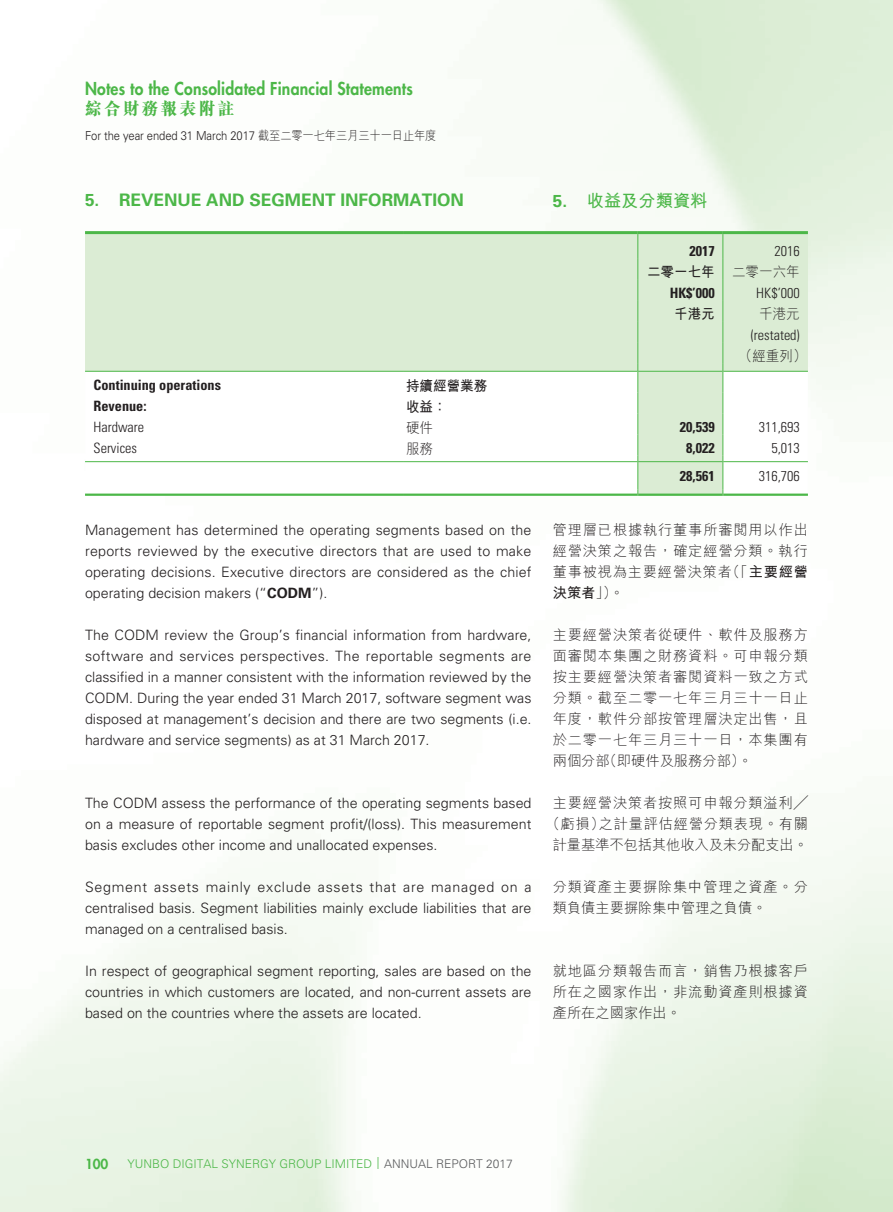
<style>
.page{position:relative;width:893px;height:1212px;background:#fff}
.page>*{position:absolute;margin:0;border:0;box-sizing:border-box;transform-origin:0 0}
.t1{font:800 17.4px/20.2px "Futura Std";letter-spacing:.015em;color:#4cb748;scale:.91 1}
.t2{font:700 17.25px "Univers LT Std";color:#4cb748}
.t3{font:17.25px "M Hei HK Bold E Ten B5 H";color:#4cb748}
.t4{font:300 14.25px/21px "Univers LT Std";color:#231f20;text-align:justify}
.t5{font:14.25px/21px "M Hei HK Light E Ten B5 H";letter-spacing:.055em;color:#231f20;text-align:justify}
.t6{font:700 condensed 14.25px "Univers LT Std";color:#231f20}
.t7{font:300 condensed 14.25px "Univers LT Std";color:#231f20}
.t8{font:14.25px "M Hei HK Bold E Ten B5 H";color:#231f20;scale:.95 1}
.t9{font:14.25px "M Hei HK Light E Ten B5 H";letter-spacing:.055em;color:#231f20;scale:.95 1}
.t10{font:800 13.5px "Futura Std";color:#4cb748}
.t11{font:300 12.3px "Univers LT Std";letter-spacing:-.01em;color:#231f20;scale:.91 1}
.t12{font:300 12px "Univers LT Std";color:#4cb748}
.s1{font-family:"M Sung HK Xbold E Ten B5 H";font-weight:400}
.s2{font-family:"M Hei HK Light E Ten B5 H";font-weight:400}
.s3{font-family:"Univers LT Std";font-weight:700}
.s4{font-family:"M Hei HK Light E Ten B5 H"}
.s5{font-weight:700}
.s6{font-family:"M Hei HK Bold E Ten B5 H"}
.s7{color:#58595b}
</style>
<div class="page">
<div style="left:85px;top:234px;width:723px;height:137px;background:#dbecd4"></div>
<svg style="left:85px;top:372px;width:723px;height:121px"></svg>
<svg style="left:637px;top:234px;width:1px;height:262px"></svg>
<svg style="left:722px;top:234px;width:1px;height:262px"></svg>
<hr style="left:85px;top:231px;width:319px;height:3px;background:#4cb748">
<hr style="left:404px;top:231px;width:234px;height:3px;background:#4cb748">
<hr style="left:638px;top:231px;width:85px;height:3px;background:#4cb748">
<hr style="left:723px;top:231px;width:85px;height:3px;background:#4cb748">
<hr style="left:85px;top:371px;width:319px;height:1px;background:#4cb748">
<hr style="left:404px;top:371px;width:233px;height:1px;background:#4cb748">
<hr style="left:638px;top:371px;width:84px;height:1px;background:#4cb748">
<hr style="left:723px;top:371px;width:85px;height:1px;background:#4cb748">
<hr style="left:85px;top:461px;width:319px;height:1px;background:#4cb748">
<hr style="left:404px;top:461px;width:233px;height:1px;background:#4cb748">
<hr style="left:638px;top:461px;width:84px;height:1px;background:#4cb748">
<hr style="left:723px;top:461px;width:85px;height:1px;background:#4cb748">
<hr style="left:85px;top:493px;width:319px;height:3px;background:#4cb748">
<hr style="left:404px;top:493px;width:233px;height:3px;background:#4cb748">
<hr style="left:638px;top:493px;width:84px;height:3px;background:#4cb748">
<hr style="left:723px;top:493px;width:85px;height:3px;background:#4cb748">
<p class="t1" style="left:85px;top:81px;width:362px">Notes to the Consolidated Financial Statements<span class="s1">綜合財務報表附註</span></p>
<p class="t11" style="left:85px;top:131px;width:388px">For the year ended 31 March 2017 <span class="s2">截至二零一七年三月三十一日止年度</span></p>
<p class="t2" style="left:85px;top:193px;width:381px">5. REVENUE AND SEGMENT INFORMATION</p>
<p class="t3" style="left:553px;top:194px;width:156px"><span class="s3">5.</span> 收益及分類資料</p>
<p class="t6" style="left:689px;top:245px;width:27px">2017</p>
<p class="t7" style="left:774px;top:245px;width:27px">2016</p>
<p class="t8" style="left:647px;top:267px;width:162px">二零一七年 <span class="s4">二零一六年</span></p>
<p class="t6" style="left:670px;top:287px;width:47px">HK$’000</p>
<p class="t7" style="left:756px;top:287px;width:45px">HK$’000</p>
<p class="t8" style="left:674px;top:309px;width:44px">千港元</p>
<p class="t9" style="left:759px;top:309px;width:44px">千港元</p>
<p class="t7" style="left:751px;top:329px;width:51px">(restated)</p>
<p class="t9" style="left:739px;top:351px;width:73px">（經重列）</p>
<p class="t6" style="left:94px;top:380px;width:129px">Continuing operations</p>
<p class="t8" style="left:406px;top:380px;width:87px">持續經營業務</p>
<p class="t6" style="left:94px;top:401px;width:55px">Revenue:</p>
<p class="t8" style="left:406px;top:401px;width:44px">收益：</p>
<p class="t7" style="left:94px;top:422px;width:52px">Hardware</p>
<p class="t9" style="left:406px;top:422px;width:30px">硬件</p>
<p class="t6" style="left:680px;top:422px;width:36px">20,539</p>
<p class="t7" style="left:759px;top:422px;width:43px">311,693</p>
<p class="t7" style="left:94px;top:443px;width:45px">Services</p>
<p class="t9" style="left:406px;top:443px;width:30px">服務</p>
<p class="t6" style="left:686px;top:443px;width:30px">8,022</p>
<p class="t7" style="left:771px;top:443px;width:30px">5,013</p>
<p class="t6" style="left:680px;top:470px;width:36px">28,561</p>
<p class="t7" style="left:759px;top:470px;width:43px">316,706</p>
<p class="t4" style="left:85px;top:521px;width:448px">Management has determined the operating segments based on the reports reviewed by the executive directors that are used to make operating decisions. Executive directors are considered as the chief operating decision makers (“<span class="s5">CODM</span>”).</p>
<p class="t4" style="left:85px;top:626px;width:448px">The CODM review the Group’s financial information from hardware, software and services perspectives. The reportable segments are classified in a manner consistent with the information reviewed by the CODM. During the year ended 31 March 2017, software segment was disposed at management’s decision and there are two segments (i.e. hardware and service segments) as at 31 March 2017.</p>
<p class="t4" style="left:85px;top:794px;width:448px">The CODM assess the performance of the operating segments based on a measure of reportable segment profit/(loss). This measurement basis excludes other income and unallocated expenses.</p>
<p class="t4" style="left:85px;top:878px;width:448px">Segment assets mainly exclude assets that are managed on a centralised basis. Segment liabilities mainly exclude liabilities that are managed on a centralised basis.</p>
<p class="t4" style="left:85px;top:962px;width:448px">In respect of geographical segment reporting, sales are based on the countries in which customers are located, and non-current assets are based on the countries where the assets are located.</p>
<p class="t5" style="left:553px;top:521px;width:257px">管理層已根據執行董事所審閱用以作出經營決策之報告，確定經營分類。執行董事被視為主要經營決策者（「<span class="s6">主要經營決策者</span>」）。</p>
<p class="t5" style="left:553px;top:626px;width:257px">主要經營決策者從硬件、軟件及服務方面審閱本集團之財務資料。可申報分類按主要經營決策者審閱資料一致之方式分類。截至二零一七年三月三十一日止年度，軟件分部按管理層決定出售，且於二零一七年三月三十一日，本集團有兩個分部（即硬件及服務分部）。</p>
<p class="t5" style="left:546px;top:794px;width:264px;text-align:center">主要經營決策者按照可申報分類溢利╱（虧損）之計量評估經營分類表現。有關計量基準不包括其他收入及未分配支出。</p>
<p class="t5" style="left:553px;top:878px;width:257px">分類資產主要摒除集中管理之資產。分類負債主要摒除集中管理之負債。</p>
<p class="t5" style="left:553px;top:962px;width:257px">就地區分類報告而言，銷售乃根據客戶所在之國家作出，非流動資產則根據資產所在之國家作出。</p>
<p class="t10" style="left:85px;top:1156px;width:25px">100</p>
<p class="t12" style="left:128px;top:1159px;width:387px">YUNBO DIGITAL SYNERGY GROUP LIMITED | <span class="s7">ANNUAL REPORT 2017</span></p>
</div>
